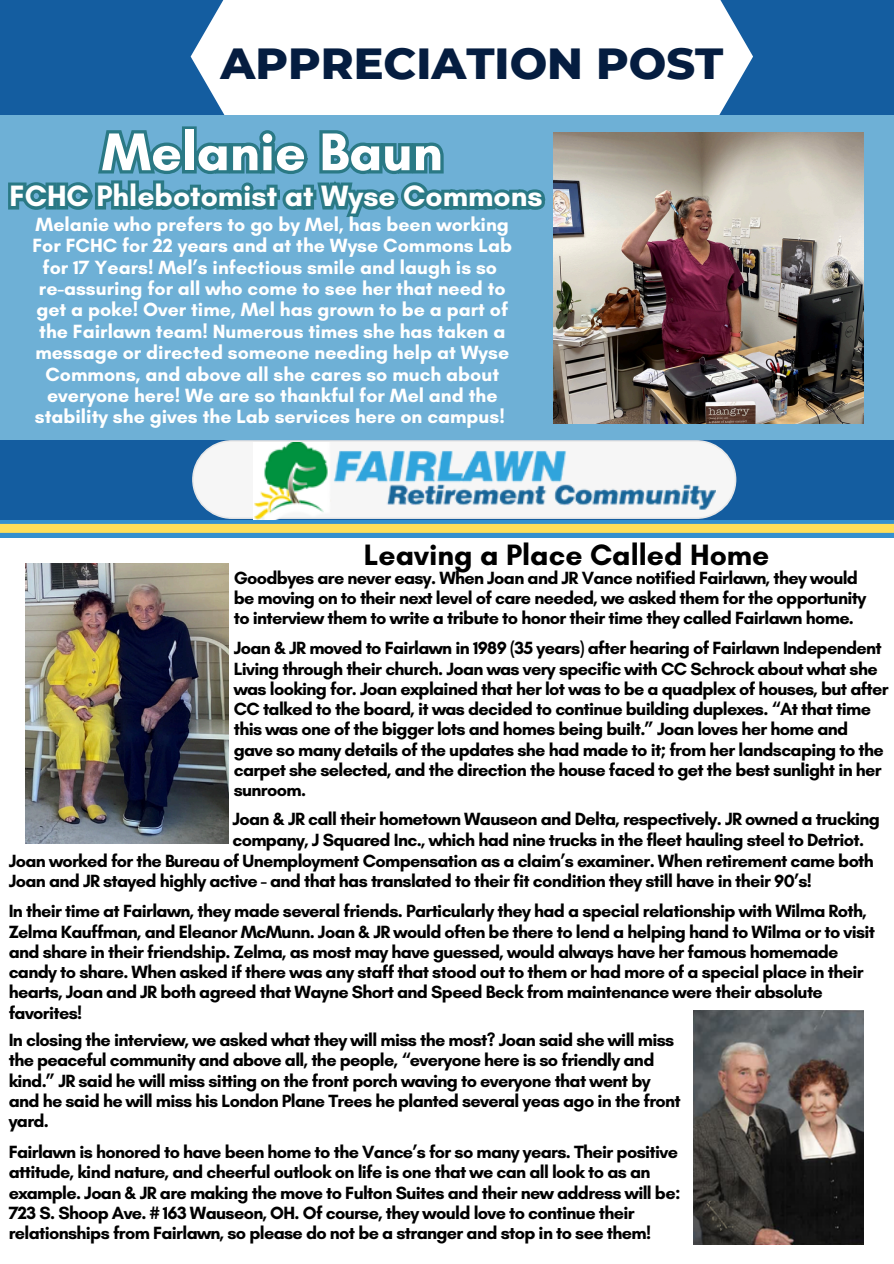
<style>
.page{position:relative;width:894px;height:1264px;background:#fff}
.page>*{position:absolute;margin:0;border:0;box-sizing:border-box;transform-origin:0 0}
.t1{font:700 54px "Glacial Indifference";color:#fff}
.t2{font:800 44.4px "Montserrat";color:#051d40}
.t3{font:700 30px "Glacial Indifference";color:#fff}
.t4{font:700 30px "Glacial Indifference";color:#000}
.t5{font:700 19.5px/21.3px "Glacial Indifference";color:#fff;text-align:center}
.t6{font:700 18px/20.2px "Glacial Indifference";letter-spacing:-.035em;color:#000}
</style>
<div class="page">
<svg style="left:0;top:519px;width:893px;height:18px;background:#97b491"></svg>
<div style="left:1px;top:0;width:892px;height:115px;background:#145da0"></div>
<div style="left:190px;top:0;width:562px;height:115px;background:#fff"></div>
<div style="left:0;top:115px;width:893px;height:404px;background:#6eb0d6"></div>
<div style="left:0;top:440px;width:893px;height:79px;background:#145da0"></div>
<div style="left:193px;top:441px;width:542px;height:77px;background:#f6f6f6;border-radius:39px"></div>
<div style="left:192px;top:440px;width:544px;height:79px;border:2px solid #e8e8e8;border-radius:39px"></div>
<img style="left:253px;top:442px;width:461px;height:77px">
<img style="left:553px;top:132px;width:310px;height:292px">
<img style="left:26px;top:563px;width:202px;height:280px">
<img style="left:693px;top:1010px;width:170px;height:234px">
<svg style="left:8px;top:126px;width:538px;height:91px"></svg>
<p class="t2" style="left:220px;top:36px;width:504px">APPRECIATION POST</p>
<p class="t1" style="left:102px;top:119px;width:342px">Melanie Baun</p>
<p class="t3" style="left:10px;top:178px;width:534px">FCHC Phlebotomist at Wyse Commons</p>
<p class="t5" style="left:32px;top:213px;width:481px">Melanie who prefers to go by Mel, has been working<br>For FCHC for 22 years and at the Wyse Commons Lab for 17 Years! Mel’s infectious smile and laugh is so</p>
<p class="t5" style="left:35px;top:277px;width:476px">re-assuring for all who come to see her that need to get a poke! Over time, Mel has grown to be a part of the Fairlawn team! Numerous times she has taken a message or directed someone needing help at Wyse Commons, and above all she cares so much about everyone here! We are so thankful for Mel and the stability she gives the Lab services here on campus!</p>
<h2 class="t4" style="left:364px;top:536px;width:407px">Leaving a Place Called Home</h2>
<p class="t6" style="left:234px;top:567px;width:633px">Goodbyes are never easy. When Joan and JR Vance notified Fairlawn, they would be moving on to their next level of care needed, we asked them for the opportunity to interview them to write a tribute to honor their time they called Fairlawn home.</p>
<p class="t6" style="left:234px;top:638px;width:656px">Joan &amp; JR moved to Fairlawn in 1989 (35 years) after hearing of Fairlawn Independent Living through their church. Joan was very specific with CC Schrock about what she was looking for. Joan explained that her lot was to be a quadplex of houses, but after CC talked to the board, it was decided to continue building duplexes. “At that time this was one of the bigger lots and homes being built.” Joan loves her home and gave so many details of the updates she had made to it; from her landscaping to the carpet she selected, and the direction the house faced to get the best sunlight in her sunroom.</p>
<p class="t6" style="left:232px;top:809px;width:648px">Joan &amp; JR call their hometown Wauseon and Delta, respectively. JR owned a trucking company, J Squared Inc., which had nine trucks in the fleet hauling steel to Detriot.</p>
<p class="t6" style="left:9px;top:850px;width:866px">Joan worked for the Bureau of Unemployment Compensation as a claim’s examiner. When retirement came both<br>Joan and JR stayed highly active - and that has translated to their fit condition they still have in their 90’s!</p>
<p class="t6" style="left:9px;top:900px;width:867px">In their time at Fairlawn, they made several friends. Particularly they had a special relationship with Wilma Roth, Zelma Kauffman, and Eleanor McMunn. Joan &amp; JR would often be there to lend a helping hand to Wilma or to visit and share in their friendship. Zelma, as most may have guessed, would always have her famous homemade candy to share. When asked if there was any staff that stood out to them or had more of a special place in their hearts, Joan and JR both agreed that Wayne Short and Speed Beck from maintenance were their absolute favorites!</p>
<p class="t6" style="left:9px;top:1029px;width:673px">In closing the interview, we asked what they will miss the most? Joan said she will miss the peaceful community and above all, the people, “everyone here is so friendly and kind.” JR said he will miss sitting on the front porch waving to everyone that went by and he said he will miss his London Plane Trees he planted several yeas ago in the front yard.</p>
<p class="t6" style="left:9px;top:1141px;width:673px">Fairlawn is honored to have been home to the Vance’s for so many years. Their positive attitude, kind nature, and cheerful outlook on life is one that we can all look to as an example. Joan &amp; JR are making the move to Fulton Suites and their new address will be:<br>723 S. Shoop Ave. # 163 Wauseon, OH. Of course, they would love to continue their relationships from Fairlawn, so please do not be a stranger and stop in to see them!</p>
</div>
